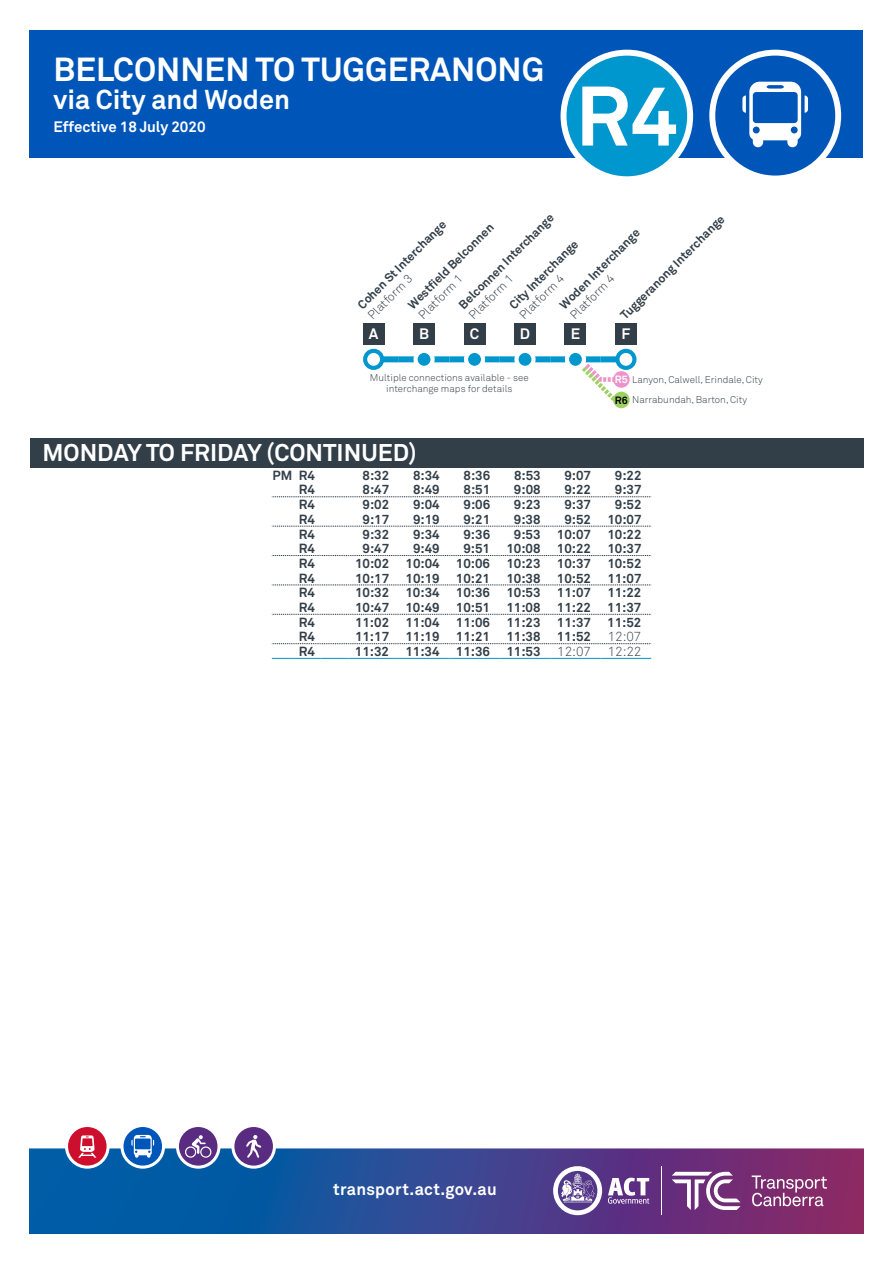
<style>
.page{position:relative;width:893px;height:1263px;background:#fff}
.page>*{position:absolute;margin:0;border:0;box-sizing:border-box;transform-origin:0 0}
.t1{font:700 83.25px "Akkurat Std";color:#fff}
.t2{font:700 33px "Akkurat";color:#fff}
.t3{font:700 27px "Akkurat Std";color:#fff}
.t4{font:700 24px "Akkurat Std";color:#fff}
.t5{font:700 16.5px "Akkurat Std";letter-spacing:.015em;color:#fff}
.t6{font:700 15px "Akkurat Std";color:#fff}
.t7{font:700 13.2px "Akkurat Std";color:#323e48}
.t8{font:300 13.2px "Akkurat Std";color:#323e48}
.t9{font:700 12px "Akkurat Std";color:#323e48}
.t10{font:300 12px "Akkurat Std";color:#323e48}
.t11{font:300 9.75px/11.7px "Akkurat Std";color:#323e48;text-align:center}
.s1{font-weight:700;font-size:10.5px;color:#fff}
.s2{font-weight:700;font-size:10.5px;color:#000}
</style>
<div class="page">
<div style="left:30px;top:30px;width:833px;height:127px;background:#0055b8"></div>
<svg style="left:709px;top:50px;width:132px;height:126px"></svg>
<svg style="left:30px;top:1148px;width:833px;height:85px"></svg>
<svg style="left:67px;top:1125px;width:41px;height:42px"></svg>
<div style="left:65px;top:1124px;width:45px;height:45px;border:3px solid #fff;border-radius:50%"></div>
<svg style="left:78px;top:1135px;width:18px;height:23px"></svg>
<svg style="left:122px;top:1125px;width:42px;height:42px"></svg>
<div style="left:120px;top:1124px;width:45px;height:45px;border:3px solid #fff;border-radius:50%"></div>
<svg style="left:131px;top:1135px;width:23px;height:23px"></svg>
<div style="left:233px;top:1125px;width:41px;height:42px;background:#592c82;border-radius:50%"></div>
<div style="left:231px;top:1124px;width:45px;height:45px;border:3px solid #fff;border-radius:50%"></div>
<svg style="left:246px;top:1135px;width:15px;height:23px"></svg>
<svg style="left:177px;top:1125px;width:42px;height:42px"></svg>
<div style="left:176px;top:1124px;width:45px;height:45px;border:3px solid #fff;border-radius:50%"></div>
<svg style="left:185px;top:1135px;width:26px;height:23px"></svg>
<svg style="left:553px;top:1166px;width:49px;height:49px"></svg>
<svg style="left:608px;top:1178px;width:41px;height:26px"></svg>
<hr style="left:661px;top:1166px;width:1px;height:49px;background:#fff">
<svg style="left:752px;top:1175px;width:75px;height:31px"></svg>
<svg style="left:672px;top:1172px;width:68px;height:38px"></svg>
<svg style="left:272px;top:526px;width:380px;height:1px"></svg>
<svg style="left:272px;top:555px;width:380px;height:1px"></svg>
<svg style="left:272px;top:585px;width:380px;height:1px"></svg>
<svg style="left:272px;top:614px;width:380px;height:1px"></svg>
<svg style="left:272px;top:658px;width:76px;height:1px"></svg>
<hr style="left:348px;top:658px;width:51px;height:1px;background:#0097ce">
<hr style="left:399px;top:658px;width:50px;height:1px;background:#0097ce">
<hr style="left:449px;top:658px;width:51px;height:1px;background:#0097ce">
<hr style="left:500px;top:658px;width:50px;height:1px;background:#0097ce">
<hr style="left:550px;top:658px;width:51px;height:1px;background:#0097ce">
<hr style="left:601px;top:658px;width:50px;height:1px;background:#0097ce">
<svg style="left:272px;top:643px;width:380px;height:1px"></svg>
<svg style="left:272px;top:496px;width:380px;height:1px"></svg>
<div style="left:363px;top:323px;width:21px;height:22px;background:#323e48"></div>
<div style="left:413px;top:323px;width:22px;height:22px;background:#323e48"></div>
<div style="left:464px;top:323px;width:21px;height:22px;background:#323e48"></div>
<div style="left:514px;top:323px;width:22px;height:22px;background:#323e48"></div>
<div style="left:565px;top:323px;width:21px;height:22px;background:#323e48"></div>
<div style="left:615px;top:323px;width:22px;height:22px;background:#323e48"></div>
<div style="left:374px;top:356px;width:25px;height:6px;background:#0097ce"></div>
<div style="left:365px;top:351px;width:17px;height:17px;background:#fff;border-radius:50%"></div>
<div style="left:363px;top:349px;width:21px;height:21px;border:4px solid #0097ce;border-radius:50%"></div>
<div style="left:399px;top:356px;width:50px;height:6px;background:#0097ce"></div>
<svg style="left:416px;top:351px;width:17px;height:17px"></svg>
<div style="left:413px;top:349px;width:22px;height:21px;border:4px solid #fff;border-radius:50%"></div>
<div style="left:449px;top:356px;width:51px;height:6px;background:#0097ce"></div>
<div style="left:466px;top:351px;width:17px;height:17px;background:#0097ce;border-radius:50%"></div>
<div style="left:464px;top:349px;width:21px;height:21px;border:4px solid #fff;border-radius:50%"></div>
<div style="left:500px;top:356px;width:50px;height:6px;background:#0097ce"></div>
<svg style="left:516px;top:351px;width:17px;height:17px"></svg>
<div style="left:514px;top:349px;width:22px;height:21px;border:4px solid #fff;border-radius:50%"></div>
<div style="left:550px;top:356px;width:51px;height:6px;background:#0097ce"></div>
<div style="left:567px;top:351px;width:17px;height:17px;background:#0097ce;border-radius:50%"></div>
<div style="left:565px;top:349px;width:21px;height:21px;border:4px solid #fff;border-radius:50%"></div>
<div style="left:601px;top:356px;width:25px;height:6px;background:#0097ce"></div>
<div style="left:617px;top:351px;width:17px;height:17px;background:#fff;border-radius:50%"></div>
<div style="left:615px;top:349px;width:21px;height:21px;border:4px solid #0097ce;border-radius:50%"></div>
<div style="left:30px;top:438px;width:833px;height:29px;background:#323e48"></div>
<div style="left:560px;top:50px;width:133px;height:132px;background:#0097ce;border:6px solid #fff;border-radius:50%"></div>
<svg style="left:582px;top:364px;width:48px;height:44px"></svg>
<h2 class="t2" style="left:54px;top:48px;width:492px">BELCONNEN TO TUGGERANONG</h2>
<h3 class="t3" style="left:54px;top:83px;width:238px">via City and Woden</h3>
<p class="t6" style="left:54px;top:117px;width:154px">Effective 18 July 2020</p>
<h1 class="t1" style="left:575px;top:65px;width:104px">R4</h1>
<p class="t9" style="left:456px;top:302px;width:130px;rotate:-45deg">Belconnen Interchange</p>
<p class="t9" style="left:617px;top:312px;width:143px;rotate:-45deg">Tuggeranong Interchange</p>
<p class="t9" style="left:354px;top:302px;width:121px;rotate:-45deg">Cohen St Interchange</p>
<p class="t9" style="left:405px;top:302px;width:117px;rotate:-45deg">Westfi eld Belconnen</p>
<p class="t9" style="left:557px;top:302px;width:109px;rotate:-45deg">Woden Interchange</p>
<p class="t9" style="left:506px;top:302px;width:93px;rotate:-45deg">City Interchange</p>
<p class="t10" style="left:516px;top:312px;width:59px;rotate:-45deg">Platform 4</p>
<p class="t10" style="left:567px;top:312px;width:59px;rotate:-45deg">Platform 4</p>
<p class="t10" style="left:365px;top:312px;width:59px;rotate:-45deg">Platform 3</p>
<p class="t10" style="left:415px;top:312px;width:59px;rotate:-45deg">Platform 1</p>
<p class="t10" style="left:466px;top:312px;width:59px;rotate:-45deg">Platform 1</p>
<p class="t6" style="left:369px;top:325px;width:11px">A</p>
<p class="t6" style="left:419px;top:325px;width:11px">B</p>
<p class="t6" style="left:470px;top:325px;width:11px">C</p>
<p class="t6" style="left:520px;top:325px;width:12px">D</p>
<p class="t6" style="left:571px;top:325px;width:11px">E</p>
<p class="t6" style="left:622px;top:325px;width:10px">F</p>
<p class="t11" style="left:370px;top:371px;width:160px">Multiple connections available - see interchange maps for details</p>
<p class="t11" style="left:615px;top:369px;width:150px;line-height:20.5px;text-align:left"><span class="s1">R5</span> Lanyon, Calwell, Erindale, City<br><span class="s2">R6</span> Narrabundah, Barton, City</p>
<h3 class="t4" style="left:43px;top:438px;width:376px">MONDAY TO FRIDAY (CONTINUED)</h3>
<p class="t7" style="left:273px;top:467px;width:44px">PM R4</p>
<p class="t7" style="left:363px;top:467px;width:28px">8:32</p>
<p class="t7" style="left:413px;top:467px;width:28px">8:34</p>
<p class="t7" style="left:464px;top:467px;width:28px">8:36</p>
<p class="t7" style="left:514px;top:467px;width:28px">8:53</p>
<p class="t7" style="left:564px;top:467px;width:28px">9:07</p>
<p class="t7" style="left:615px;top:467px;width:28px">9:22</p>
<p class="t7" style="left:299px;top:482px;width:18px">R4</p>
<p class="t7" style="left:363px;top:482px;width:28px">8:47</p>
<p class="t7" style="left:413px;top:482px;width:28px">8:49</p>
<p class="t7" style="left:463px;top:482px;width:28px">8:51</p>
<p class="t7" style="left:514px;top:482px;width:28px">9:08</p>
<p class="t7" style="left:564px;top:482px;width:28px">9:22</p>
<p class="t7" style="left:615px;top:482px;width:28px">9:37</p>
<p class="t7" style="left:299px;top:497px;width:18px">R4</p>
<p class="t7" style="left:363px;top:497px;width:28px">9:02</p>
<p class="t7" style="left:413px;top:497px;width:28px">9:04</p>
<p class="t7" style="left:463px;top:497px;width:28px">9:06</p>
<p class="t7" style="left:514px;top:497px;width:28px">9:23</p>
<p class="t7" style="left:564px;top:497px;width:28px">9:37</p>
<p class="t7" style="left:615px;top:497px;width:28px">9:52</p>
<p class="t7" style="left:299px;top:511px;width:18px">R4</p>
<p class="t7" style="left:363px;top:511px;width:28px">9:17</p>
<p class="t7" style="left:413px;top:511px;width:28px">9:19</p>
<p class="t7" style="left:463px;top:511px;width:28px">9:21</p>
<p class="t7" style="left:514px;top:511px;width:28px">9:38</p>
<p class="t7" style="left:564px;top:511px;width:79px">9:52 10:07</p>
<p class="t7" style="left:299px;top:526px;width:18px">R4</p>
<p class="t7" style="left:363px;top:526px;width:28px">9:32</p>
<p class="t7" style="left:413px;top:526px;width:28px">9:34</p>
<p class="t7" style="left:463px;top:526px;width:28px">9:36</p>
<p class="t7" style="left:514px;top:526px;width:129px">9:53 10:07 10:22</p>
<p class="t7" style="left:299px;top:541px;width:18px">R4</p>
<p class="t7" style="left:363px;top:541px;width:28px">9:47</p>
<p class="t7" style="left:413px;top:541px;width:28px">9:49</p>
<p class="t7" style="left:463px;top:541px;width:180px">9:51 10:08 10:22 10:37</p>
<p class="t7" style="left:299px;top:555px;width:18px">R4</p>
<p class="t7" style="left:355px;top:555px;width:288px">10:02 10:04 10:06 10:23 10:37 10:52</p>
<p class="t7" style="left:299px;top:570px;width:18px">R4</p>
<p class="t7" style="left:355px;top:570px;width:288px">10:17 10:19 10:21 10:38 10:52 11:07</p>
<p class="t7" style="left:299px;top:584px;width:18px">R4</p>
<p class="t7" style="left:355px;top:584px;width:288px">10:32 10:34 10:36 10:53 11:07 11:22</p>
<p class="t7" style="left:299px;top:599px;width:18px">R4</p>
<p class="t7" style="left:355px;top:599px;width:288px">10:47 10:49 10:51 11:08 11:22 11:37</p>
<p class="t7" style="left:299px;top:614px;width:18px">R4</p>
<p class="t7" style="left:355px;top:614px;width:288px">11:02 11:04 11:06 11:23 11:37 11:52</p>
<p class="t7" style="left:299px;top:629px;width:18px">R4</p>
<p class="t7" style="left:355px;top:629px;width:237px">11:17 11:19 11:21 11:38 11:52</p>
<p class="t8" style="left:608px;top:629px;width:35px">12:07</p>
<p class="t7" style="left:299px;top:643px;width:18px">R4</p>
<p class="t7" style="left:355px;top:643px;width:187px">11:32 11:34 11:36 11:53</p>
<p class="t8" style="left:557px;top:644px;width:35px">12:07</p>
<p class="t8" style="left:608px;top:644px;width:35px">12:22</p>
<p class="t5" style="left:333px;top:1179px;width:165px">transport.act.gov.au</p>
</div>
